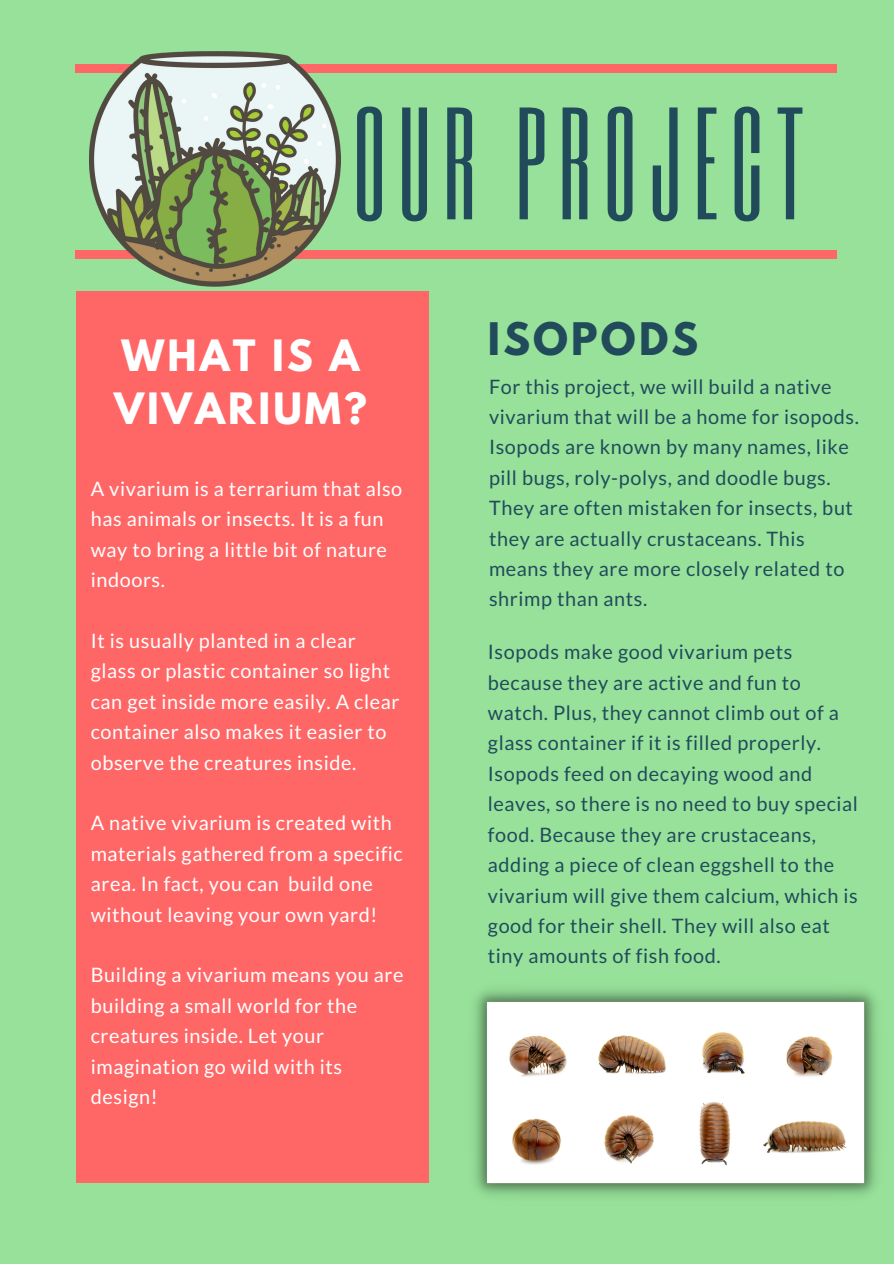
<style>
.page{position:relative;width:894px;height:1264px;background:#fff}
.page>*{position:absolute;margin:0;border:0;box-sizing:border-box;transform-origin:0 0}
.t1{font:132.45px "Six Caps";letter-spacing:.09em;color:#214b5b}
.t2{font:700 39.75px "League Spartan";letter-spacing:.08em;color:#214b5b}
.t3{font:700 38.25px/52.9px "League Spartan";letter-spacing:.08em;color:#fff}
.t4{font:19.8px/30.5px "Lato";letter-spacing:.03em;color:#214b5b}
.t5{font:19.8px/30.5px "Lato";letter-spacing:.03em;color:#fff}
</style>
<div class="page">
<div style="left:0;top:0;width:893px;height:1263px;background:#97e19a"></div>
<div style="left:75px;top:65px;width:761px;height:7px;background:#ff6767"></div>
<div style="left:77px;top:291px;width:351px;height:890px;background:#ff6767"></div>
<div style="left:75px;top:250px;width:761px;height:8px;background:#ff6767"></div>
<img style="left:474px;top:989px;width:403px;height:207px">
<img style="left:89px;top:52px;width:251px;height:234px">
<p class="t1" style="left:353px;top:73px;width:453px">OUR PROJECT</p>
<p class="t3" style="left:114px;top:334px;width:254px">WHAT IS A<br>VIVARIUM?</p>
<p class="t5" style="left:91px;top:473px;width:313px">A vivarium is a terrarium that also has animals or insects. It is a fun way to bring a little bit of nature indoors.</p>
<p class="t5" style="left:91px;top:625px;width:310px">It is usually planted in a clear glass or plastic container so light can get inside more easily. A clear container also makes it easier to observe the creatures inside.</p>
<p class="t5" style="left:91px;top:807px;width:313px">A native vivarium is created with materials gathered from a specific area. In fact, you can build one without leaving your own yard!</p>
<p class="t5" style="left:91px;top:959px;width:314px">Building a vivarium means you are building a small world for the creatures inside. Let your imagination go wild with its design!</p>
<p class="t2" style="left:488px;top:319px;width:212px">ISOPODS</p>
<p class="t4" style="left:489px;top:370px;width:371px">For this project, we will build a native vivarium that will be a home for isopods.<br>Isopods are known by many names, like pill bugs, roly-polys, and doodle bugs.<br>They are often mistaken for insects, but they are actually crustaceans. This means they are more closely related to shrimp than ants.</p>
<p class="t4" style="left:488px;top:636px;width:352px">Isopods make good vivarium pets because they are active and fun to watch. Plus, they cannot climb out of a glass container if it is filled properly.</p>
<p class="t4" style="left:488px;top:758px;width:371px">Isopods feed on decaying wood and leaves, so there is no need to buy special food. Because they are crustaceans, adding a piece of clean eggshell to the vivarium will give them calcium, which is good for their shell. They will also eat tiny amounts of fish food.</p>
</div>
